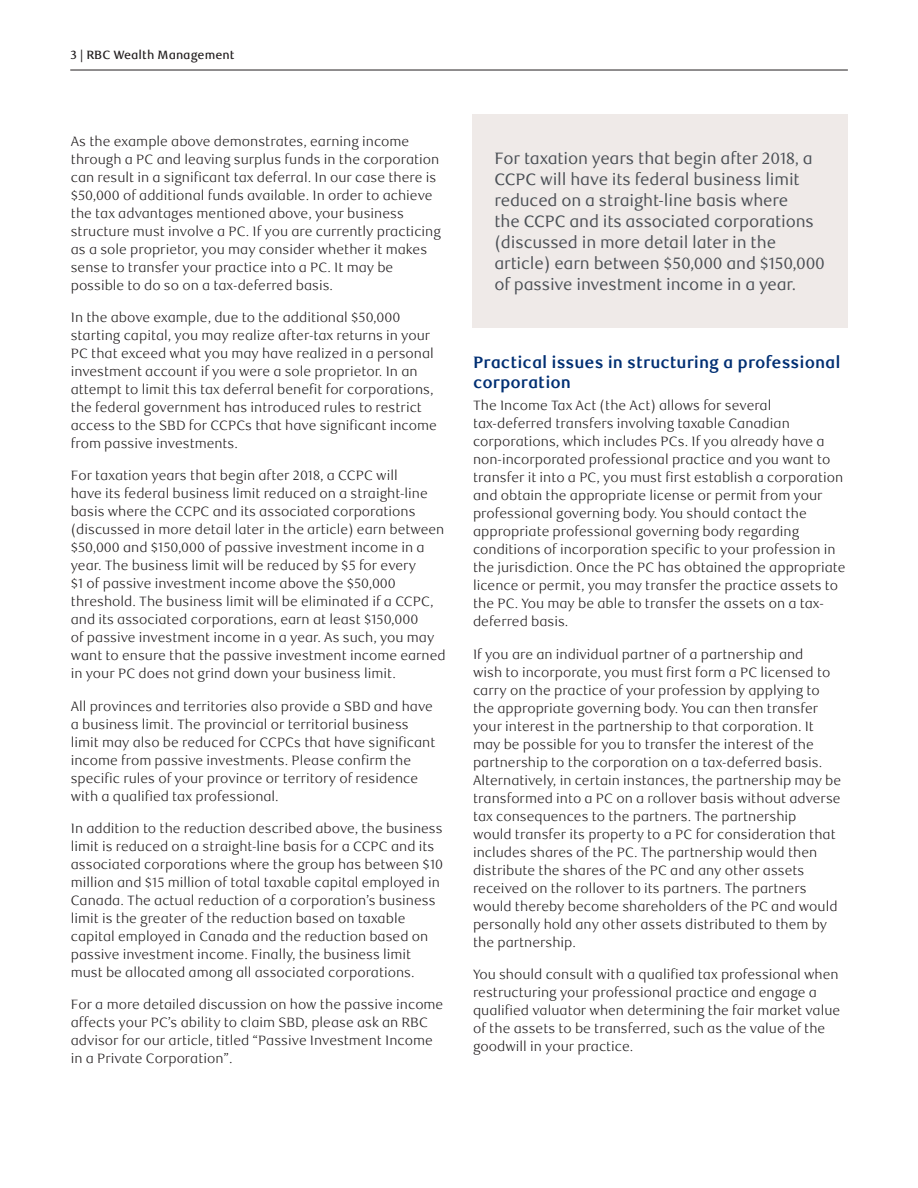
<style>
.page{position:relative;width:918px;height:1188px;background:#fff}
.page>*{position:absolute;margin:0;border:0;box-sizing:border-box;transform-origin:0 0}
.t1{font:16.5px/21px "RBC Text";letter-spacing:-.01em;color:#4a4f55}
._4-Text_Headline{font:700 16.5px/19.5px "RBC Text";color:#002f73}
._5-Body_Copy{font:300 13.5px/18px "RBC Text";color:#231f20}
.t2{font:500 12px "RBC Text";color:#231f20}
</style>
<div class="page">
<hr style="left:70px;top:70px;width:778px;height:1px;background:#231f20">
<div style="left:473px;top:114px;width:375px;height:214px;background:#efeae8"></div>
<p class="t2" style="left:71px;top:47px;width:165px">3 | RBC Wealth Management</p>
<p class="_5-Body_Copy" style="left:71px;top:132px;width:372px">As the example above demonstrates, earning income through a PC and leaving surplus funds in the corporation can result in a significant tax deferral. In our case there is $50,000 of additional funds available. In order to achieve the tax advantages mentioned above, your business structure must involve a PC. If you are currently practicing as a sole proprietor, you may consider whether it makes sense to transfer your practice into a PC. It may be possible to do so on a tax-deferred basis.</p>
<p class="_5-Body_Copy" style="left:71px;top:309px;width:368px">In the above example, due to the additional $50,000 starting capital, you may realize after-tax returns in your PC that exceed what you may have realized in a personal investment account if you were a sole proprietor. In an attempt to limit this tax deferral benefit for corporations, the federal government has introduced rules to restrict access to the SBD for CCPCs that have significant income from passive investments.</p>
<p class="_5-Body_Copy" style="left:71px;top:467px;width:376px">For taxation years that begin after 2018, a CCPC will<br>have its federal business limit reduced on a straight-line basis where the CCPC and its associated corporations (discussed in more detail later in the article) earn between $50,000 and $150,000 of passive investment income in a year. The business limit will be reduced by $5 for every<br>$1 of passive investment income above the $50,000 threshold. The business limit will be eliminated if a CCPC, and its associated corporations, earn at least $150,000<br>of passive investment income in a year. As such, you may want to ensure that the passive investment income earned in your PC does not grind down your business limit.</p>
<p class="_5-Body_Copy" style="left:71px;top:697px;width:366px">All provinces and territories also provide a SBD and have a business limit. The provincial or territorial business limit may also be reduced for CCPCs that have significant income from passive investments. Please confirm the specific rules of your province or territory of residence with a qualified tax professional.</p>
<p class="_5-Body_Copy" style="left:71px;top:819px;width:374px">In addition to the reduction described above, the business limit is reduced on a straight-line basis for a CCPC and its associated corporations where the group has between $10 million and $15 million of total taxable capital employed in Canada. The actual reduction of a corporation’s business limit is the greater of the reduction based on taxable capital employed in Canada and the reduction based on passive investment income. Finally, the business limit must be allocated among all associated corporations.</p>
<p class="_5-Body_Copy" style="left:71px;top:996px;width:374px">For a more detailed discussion on how the passive income affects your PC’s ability to claim SBD, please ask an RBC advisor for our article, titled “Passive Investment Income in a Private Corporation”.</p>
<p class="t1" style="left:494px;top:149px;width:332px">For taxation years that begin after 2018, a CCPC will have its federal business limit reduced on a straight-line basis where<br>the CCPC and its associated corporations (discussed in more detail later in the article) earn between $50,000 and $150,000 of passive investment income in a year.</p>
<h2 class="_4-Text_Headline" style="left:473px;top:353px;width:369px">Practical issues in structuring a professional corporation</h2>
<p class="_5-Body_Copy" style="left:473px;top:397px;width:374px">The Income Tax Act (the Act) allows for several tax-deferred transfers involving taxable Canadian corporations, which includes PCs. If you already have a non-incorporated professional practice and you want to transfer it into a PC, you must first establish a corporation and obtain the appropriate license or permit from your professional governing body. You should contact the appropriate professional governing body regarding conditions of incorporation specific to your profession in the jurisdiction. Once the PC has obtained the appropriate licence or permit, you may transfer the practice assets to the PC. You may be able to transfer the assets on a tax&shy;deferred basis.</p>
<p class="_5-Body_Copy" style="left:473px;top:645px;width:370px">If you are an individual partner of a partnership and<br>wish to incorporate, you must first form a PC licensed to carry on the practice of your profession by applying to the appropriate governing body. You can then transfer your interest in the partnership to that corporation. It may be possible for you to transfer the interest of the partnership to the corporation on a tax-deferred basis.<br>Alternatively, in certain instances, the partnership may be transformed into a PC on a rollover basis without adverse tax consequences to the partners. The partnership<br>would transfer its property to a PC for consideration that includes shares of the PC. The partnership would then distribute the shares of the PC and any other assets received on the rollover to its partners. The partners would thereby become shareholders of the PC and would personally hold any other assets distributed to them by the partnership.</p>
<p class="_5-Body_Copy" style="left:473px;top:965px;width:369px">You should consult with a qualified tax professional when restructuring your professional practice and engage a qualified valuator when determining the fair market value of the assets to be transferred, such as the value of the goodwill in your practice.</p>
</div>
